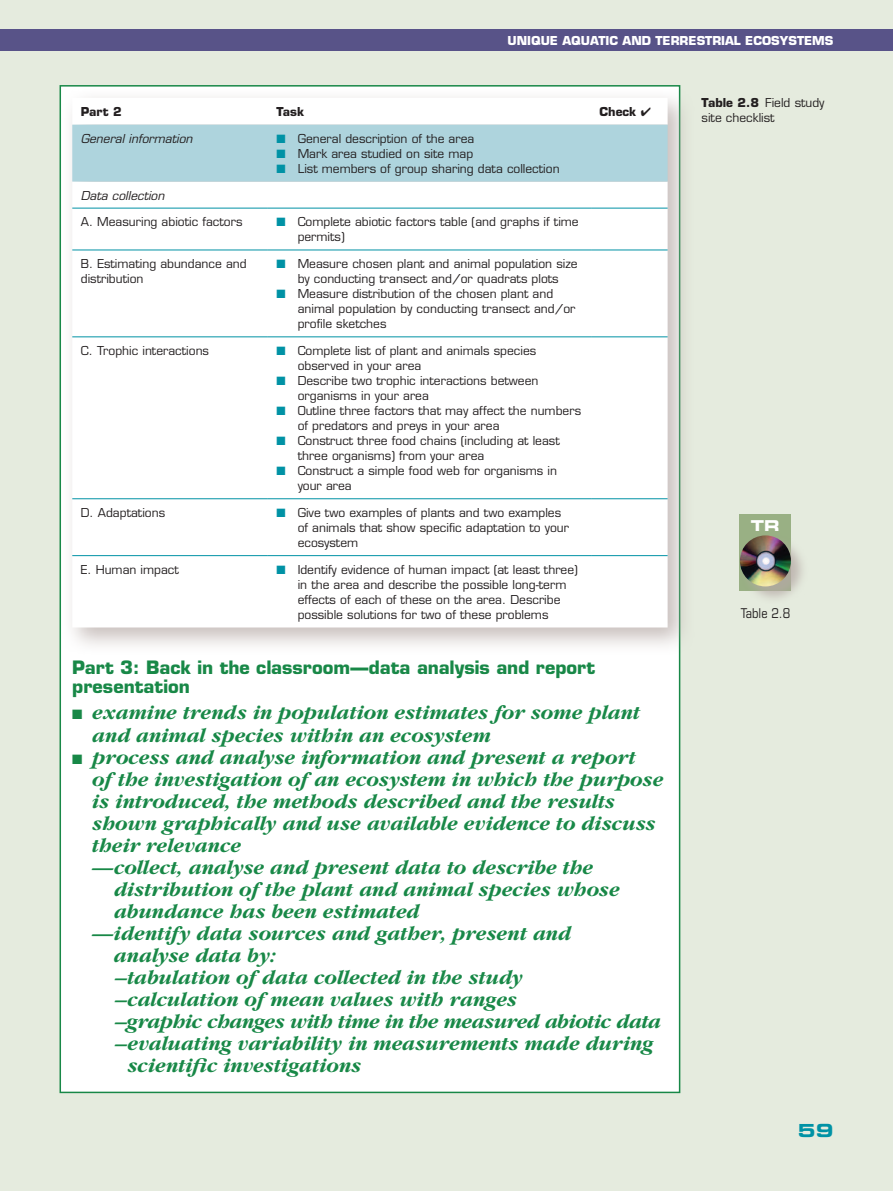
<style>
.page{position:relative;width:893px;height:1191px;background:#e5ebde}
.page>*{position:absolute;margin:0;border:0;box-sizing:border-box;transform-origin:0 0}
.t1{font:italic 700 21px/22px "Garamond";letter-spacing:-.005em;color:#188847}
.t2{font:italic 700 21px "Garamond";letter-spacing:-.03em;color:#188847}
.t3{font:700 18px/19.5px "Eurostile";color:#188847}
.t4{font:18px "Eurostile Bold Extended Two";color:#0092a5}
.t5{font:15px "Eurostile Bold Extended Two";color:#fff}
.t6{font:condensed 13.5px "Eurostile";color:#231f20}
.t7{font:12px/15px "Eurostile";color:#231f20}
.t8{font:700 12px "Eurostile";color:#fff}
.t9{font:italic 12px "Eurostile";color:#231f20}
.t10{font:700 12px "Eurostile";color:#231f20}
.s1{color:#0092a5}
.s2{font-weight:700}
</style>
<div class="page">
<div style="left:0;top:30px;width:893px;height:21px;background:#585388"></div>
<div style="left:60px;top:85px;width:620px;height:1008px;background:#fff;border:2px solid #188847"></div>
<div style="left:62px;top:87px;width:633px;height:568px;background:#b5a9a5;opacity:.75"></div>
<svg style="left:72px;top:98px;width:596px;height:529px"></svg>
<hr style="left:72px;top:208px;width:196px;height:1px;background:#0092a5">
<hr style="left:268px;top:208px;width:323px;height:1px;background:#0092a5">
<hr style="left:591px;top:208px;width:77px;height:1px;background:#0092a5">
<hr style="left:72px;top:250px;width:196px;height:1px;background:#0092a5">
<hr style="left:268px;top:250px;width:323px;height:1px;background:#0092a5">
<hr style="left:591px;top:250px;width:77px;height:1px;background:#0092a5">
<hr style="left:72px;top:336px;width:196px;height:1px;background:#0092a5">
<hr style="left:268px;top:336px;width:323px;height:1px;background:#0092a5">
<hr style="left:591px;top:336px;width:77px;height:1px;background:#0092a5">
<hr style="left:72px;top:498px;width:196px;height:1px;background:#0092a5">
<hr style="left:268px;top:498px;width:323px;height:1px;background:#0092a5">
<hr style="left:591px;top:498px;width:77px;height:1px;background:#0092a5">
<hr style="left:72px;top:555px;width:196px;height:1px;background:#0092a5">
<hr style="left:268px;top:555px;width:323px;height:1px;background:#0092a5">
<hr style="left:591px;top:555px;width:77px;height:1px;background:#0092a5">
<div style="left:740px;top:514px;width:51px;height:77px;background:#99b084"></div>
<div style="left:739px;top:534px;width:70px;height:70px;background:#b5a9a5;opacity:.75"></div>
<img style="left:740px;top:535px;width:51px;height:51px;border-radius:26px">
<div style="left:72px;top:125px;width:596px;height:56px;background:#aed4dd"></div>
<p class="t8" style="left:508px;top:33px;width:327px">UNIQUE AQUATIC AND TERRESTRIAL ECOSYSTEMS</p>
<p class="t10" style="left:81px;top:104px;width:42px">Part 2</p>
<p class="t10" style="left:276px;top:104px;width:29px">Task</p>
<p class="t10" style="left:600px;top:104px;width:53px">Check ✔</p>
<p class="t9" style="left:81px;top:131px;width:113px">General information</p>
<p class="t7" style="left:276px;top:131px;width:199px"><span class="s1">■</span> General description of the area</p>
<p class="t7" style="left:276px;top:146px;width:198px"><span class="s1">■</span> Mark area studied on site map</p>
<p class="t7" style="left:276px;top:161px;width:285px"><span class="s1">■</span> List members of group sharing data collection</p>
<p class="t9" style="left:81px;top:188px;width:85px">Data collection</p>
<p class="t7" style="left:81px;top:214px;width:163px">A. Measuring abiotic factors</p>
<p class="t7" style="left:298px;top:215px;width:283px;text-indent:-21px"><span class="s1">■</span> Complete abiotic factors table (and graphs if time permits)</p>
<p class="t7" style="left:81px;top:256px;width:167px">B. Estimating abundance and distribution</p>
<p class="t7" style="left:276px;top:256px;width:303px;text-align:center"><span class="s1">■</span> Measure chosen plant and animal population size by conducting transect and/or quadrats plots</p>
<p class="t7" style="left:298px;top:286px;width:279px;text-indent:-21px"><span class="s1">■</span> Measure distribution of the chosen plant and animal population by conducting transect and/or profile sketches</p>
<p class="t7" style="left:81px;top:343px;width:130px">C. Trophic interactions</p>
<p class="t7" style="left:298px;top:343px;width:240px;text-indent:-21px"><span class="s1">■</span> Complete list of plant and animals species observed in your area</p>
<p class="t7" style="left:298px;top:373px;width:242px;text-indent:-21px"><span class="s1">■</span> Describe two trophic interactions between organisms in your area</p>
<p class="t7" style="left:298px;top:403px;width:285px;text-indent:-21px"><span class="s1">■</span> Outline three factors that may affect the numbers of predators and preys in your area</p>
<p class="t7" style="left:298px;top:433px;width:264px;text-indent:-21px"><span class="s1">■</span> Construct three food chains (including at least three organisms) from your area</p>
<p class="t7" style="left:298px;top:463px;width:261px;text-indent:-21px"><span class="s1">■</span> Construct a simple food web for organisms in your area</p>
<p class="t7" style="left:81px;top:505px;width:86px">D. Adaptations</p>
<p class="t7" style="left:298px;top:505px;width:273px;text-indent:-21px"><span class="s1">■</span> Give two examples of plants and two examples of animals that show specific adaptation to your ecosystem</p>
<p class="t7" style="left:81px;top:562px;width:100px">E. Human impact</p>
<p class="t7" style="left:298px;top:562px;width:282px;text-indent:-21px"><span class="s1">■</span> Identify evidence of human impact (at least three) in the area and describe the possible long-term effects of each of these on the area. Describe possible solutions for two of these problems</p>
<p class="t3" style="left:72px;top:657px;width:524px">Part 3: Back in the classroom—data analysis and report presentation</p>
<p class="t1" style="left:94px;top:702px;width:550px;text-indent:-21px">■ examine trends in population estimates for some plant and animal species within an ecosystem</p>
<p class="t1" style="left:72px;top:746px;width:566px">■ process and analyse information and present a report</p>
<p class="t1" style="left:94px;top:768px;width:573px">of the investigation of an ecosystem in which the purpose</p>
<p class="t1" style="left:94px;top:790px;width:525px">is introduced, the methods described and the results</p>
<p class="t1" style="left:94px;top:812px;width:565px">shown graphically and use available evidence to discuss</p>
<p class="t1" style="left:94px;top:834px;width:151px">their relevance</p>
<p class="t1" style="left:94px;top:856px;width:503px">—collect, analyse and present data to describe the</p>
<p class="t1" style="left:115px;top:878px;width:507px">distribution of the plant and animal species whose</p>
<p class="t1" style="left:115px;top:900px;width:307px">abundance has been estimated</p>
<p class="t1" style="left:94px;top:922px;width:480px">—identify data sources and gather, present and</p>
<p class="t1" style="left:115px;top:944px;width:163px">analyse data by:</p>
<p class="t1" style="left:116px;top:966px;width:410px">– tabulation of data collected in the study</p>
<p class="t1" style="left:116px;top:988px;width:405px">– calculation of mean values with ranges</p>
<p class="t2" style="left:116px;top:1010px;width:548px">– graphic changes with time in the measured abiotic data</p>
<p class="t1" style="left:129px;top:1032px;width:528px;text-indent:-13px">– evaluating variability in measurements made during scientific investigations</p>
<p class="t7" style="left:702px;top:96px;width:124px"><span class="s2">Table 2.8</span> Field study site checklist</p>
<p class="t5" style="left:751px;top:514px;width:30px">TR</p>
<p class="t6" style="left:741px;top:605px;width:51px">Table 2.8</p>
<p class="t4" style="left:798px;top:1117px;width:37px">59</p>
</div>
